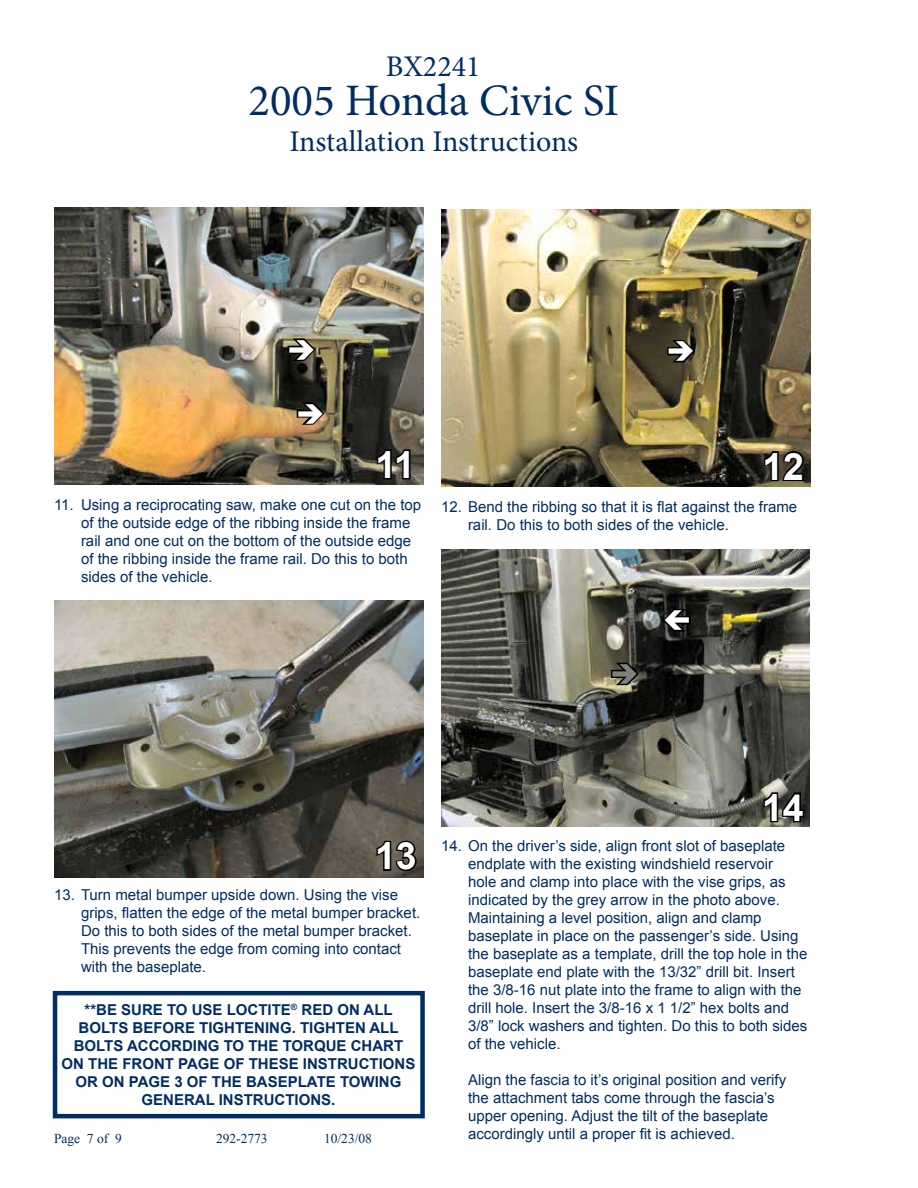
<style>
.page{position:relative;width:918px;height:1188px;background:#fff}
.page>*{position:absolute;margin:0;border:0;box-sizing:border-box;transform-origin:0 0}
.t1{font:45px "Minion Pro";color:#002d62}
.t2{font:700 37.5px "Arial";color:#fff}
.t3{font:30px "Minion Pro";color:#002d62}
.t4{font:15px/18px "Arial";color:#002d62}
.t5{font:700 15px/18px "Arial";color:#002d62;text-align:center}
.t6{font:13.5px "Times New Roman";color:#002d62}
</style>
<div class="page">
<img style="left:441px;top:550px;width:369px;height:276px">
<img style="left:54px;top:601px;width:369px;height:277px">
<svg style="left:375px;top:839px;width:43px;height:34px"></svg>
<svg style="left:762px;top:791px;width:44px;height:33px"></svg>
<img style="left:54px;top:208px;width:370px;height:277px">
<svg style="left:375px;top:448px;width:37px;height:33px"></svg>
<img style="left:441px;top:209px;width:370px;height:277px">
<svg style="left:762px;top:449px;width:44px;height:34px"></svg>
<div style="left:53px;top:991px;width:372px;height:127px;border:4px solid #002d62"></div>
<svg style="left:286px;top:336px;width:32px;height:28px"></svg>
<svg style="left:295px;top:400px;width:32px;height:27px"></svg>
<svg style="left:666px;top:338px;width:31px;height:27px"></svg>
<svg style="left:661px;top:606px;width:31px;height:28px"></svg>
<svg style="left:609px;top:660px;width:32px;height:28px"></svg>
<h3 class="t3" style="left:386px;top:46px;width:96px">BX2241</h3>
<h1 class="t1" style="left:248px;top:71px;width:372px">2005 Honda Civic SI</h1>
<h3 class="t3" style="left:289px;top:122px;width:290px">Installation Instructions</h3>
<h2 class="t2" style="left:375px;top:440px;width:41px">11</h2>
<p class="t4" style="left:81px;top:496px;width:342px;text-indent:-27px">11. Using a reciprocating saw, make one cut on the top of the outside edge of the ribbing inside the frame rail and one cut on the bottom of the outside edge of the ribbing inside the frame rail. Do this to both sides of the vehicle.</p>
<h2 class="t2" style="left:762px;top:442px;width:43px">12</h2>
<p class="t4" style="left:468px;top:498px;width:331px;text-indent:-27px">12. Bend the ribbing so that it is flat against the frame rail. Do this to both sides of the vehicle.</p>
<h2 class="t2" style="left:375px;top:831px;width:43px">13</h2>
<p class="t4" style="left:81px;top:886px;width:341px;text-indent:-27px">13. Turn metal bumper upside down. Using the vise grips, flatten the edge of the metal bumper bracket.<br>Do this to both sides of the metal bumper bracket.<br>This prevents the edge from coming into contact with the baseplate.</p>
<p class="t5" style="left:62px;top:1001px;width:355px">**BE SURE TO USE LOCTITE<sup>®</sup> RED ON ALL BOLTS BEFORE TIGHTENING. TIGHTEN ALL BOLTS ACCORDING TO THE TORQUE CHART ON THE FRONT PAGE OF THESE INSTRUCTIONS OR ON PAGE 3 OF THE BASEPLATE TOWING GENERAL INSTRUCTIONS.</p>
<p class="t6" style="left:54px;top:1130px;width:69px">Page 7 of 9</p>
<p class="t6" style="left:216px;top:1130px;width:53px">292-2773</p>
<p class="t6" style="left:324px;top:1130px;width:50px">10/23/08</p>
<h2 class="t2" style="left:762px;top:783px;width:43px">14</h2>
<p class="t4" style="left:468px;top:837px;width:341px;text-indent:-27px">14. On the driver’s side, align front slot of baseplate endplate with the existing windshield reservoir<br>hole and clamp into place with the vise grips, as indicated by the grey arrow in the photo above.<br>Maintaining a level position, align and clamp baseplate in place on the passenger’s side. Using the baseplate as a template, drill the top hole in the baseplate end plate with the 13/32” drill bit. Insert the 3/8-16 nut plate into the frame to align with the drill hole. Insert the 3/8-16 x 1 1/2” hex bolts and 3/8” lock washers and tighten. Do this to both sides of the vehicle.</p>
<p class="t4" style="left:468px;top:1071px;width:320px">Align the fascia to it’s original position and verify the attachment tabs come through the fascia’s upper opening. Adjust the tilt of the baseplate accordingly until a proper fit is achieved.</p>
</div>
